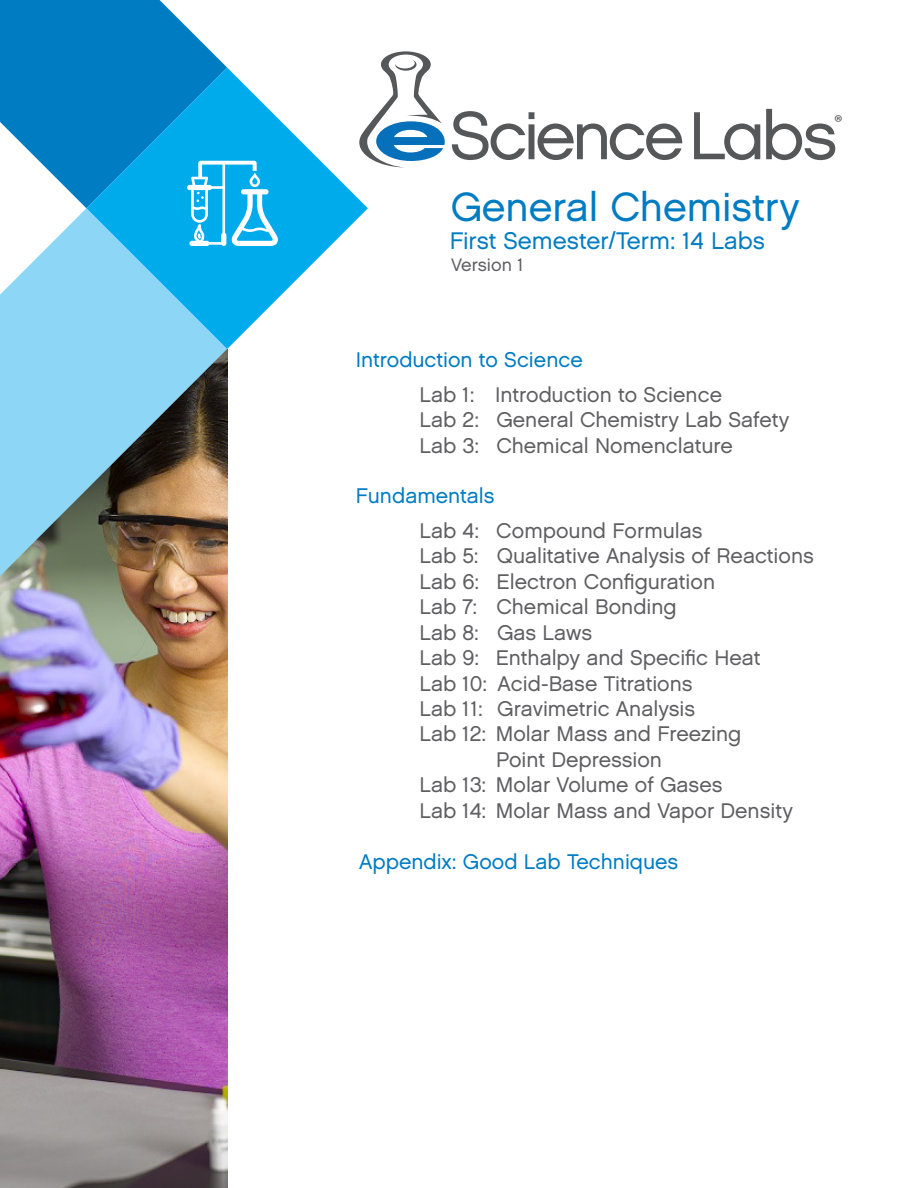
<style>
.page{position:relative;width:918px;height:1188px;background:#fff}
.page>*{position:absolute;margin:0;border:0;box-sizing:border-box;transform-origin:0 0}
.t1{font:40.65px "Chalet London Nineteen Sixty";color:#007cc2}
.t2{font:24px "Chalet London Nineteen Sixty";color:#007cc2}
.t3{font:21.15px/25.5px "Chalet London Nineteen Sixty";color:#5f5f62}
.t4{font:21.15px "Chalet London Nineteen Sixty";color:#007cc2}
.t5{font:20.25px "Myriad Pro";color:#555759}
.t6{font:18px "Chalet London Nineteen Sixty";color:#5f5f62}
</style>
<div class="page">
<img style="left:0;top:576px;width:227px;height:612px">
<svg style="left:0;top:349px;width:228px;height:227px;background:#7d9aa0"></svg>
<svg style="left:0;top:0;width:228px;height:349px;fill:#007cc2"></svg>
<svg style="left:86px;top:68px;width:282px;height:281px"></svg>
<svg style="left:694px;top:112px;width:66px;height:48px"></svg>
<svg style="left:766px;top:109px;width:69px;height:51px"></svg>
<svg style="left:359px;top:51px;width:323px;height:116px"></svg>
<svg style="left:187px;top:161px;width:91px;height:85px"></svg>
<h1 class="t1" style="left:450px;top:182px;width:351px">General Chemistry</h1>
<p class="t2" style="left:449px;top:226px;width:317px">First Semester/Term: 14 Labs</p>
<p class="t6" style="left:451px;top:254px;width:74px">Version 1</p>
<p class="t5" style="left:834px;top:110px;width:10px">®</p>
<p class="t4" style="left:356px;top:347px;width:229px">Introduction to Science</p>
<p class="t3" style="left:419px;top:381px;width:371px">Lab 1: Introduction to Science<br>Lab 2: General Chemistry Lab Safety<br>Lab 3: Chemical Nomenclature</p>
<p class="t4" style="left:356px;top:483px;width:140px">Fundamentals</p>
<p class="t3" style="left:419px;top:518px;width:285px">Lab 4: Compound Formulas</p>
<p class="t3" style="left:419px;top:543px;width:396px">Lab 5: Qualitative Analysis of Reactions</p>
<p class="t3" style="left:419px;top:569px;width:297px">Lab 6: Electron Configuration</p>
<p class="t3" style="left:419px;top:594px;width:259px">Lab 7: Chemical Bonding</p>
<p class="t3" style="left:419px;top:619px;width:174px">Lab 8: Gas Laws</p>
<p class="t3" style="left:419px;top:645px;width:343px">Lab 9: Enthalpy and Specific Heat</p>
<p class="t3" style="left:419px;top:670px;width:275px">Lab 10: Acid-Base Titrations</p>
<p class="t3" style="left:419px;top:696px;width:277px">Lab 11: Gravimetric Analysis</p>
<p class="t3" style="left:419px;top:721px;width:323px">Lab 12: Molar Mass and Freezing</p>
<p class="t3" style="left:496px;top:747px;width:167px">Point Depression</p>
<p class="t3" style="left:419px;top:772px;width:305px">Lab 13: Molar Volume of Gases</p>
<p class="t3" style="left:419px;top:798px;width:375px">Lab 14: Molar Mass and Vapor Density</p>
<p class="t4" style="left:359px;top:848px;width:321px">Appendix: Good Lab Techniques</p>
</div>
